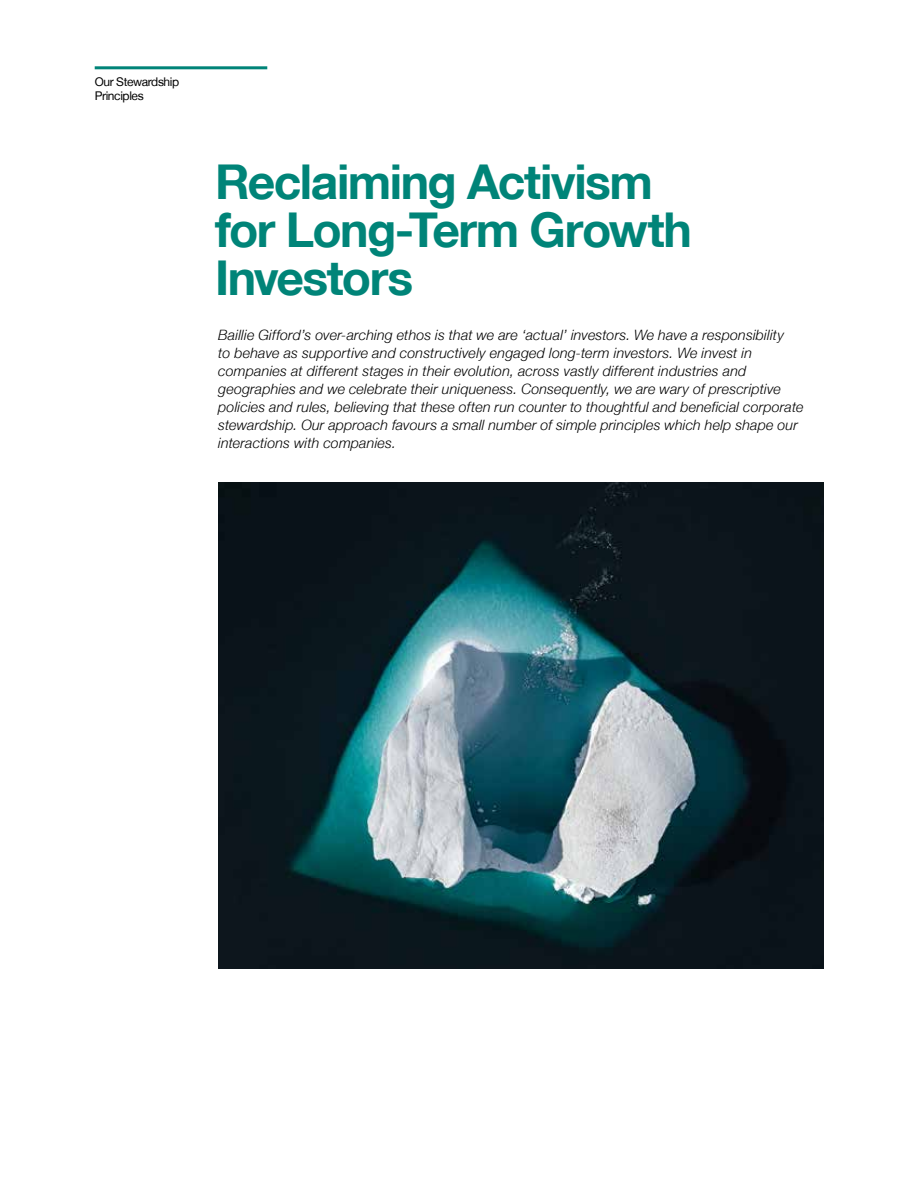
<style>
.page{position:relative;width:918px;height:1188px;background:#fff}
.page>*{position:absolute;margin:0;border:0;box-sizing:border-box;transform-origin:0 0}
.t1{font:700 48px/48px "Helvetica Neue LT";letter-spacing:-.03em;color:#008478}
.t2{font:italic 300 14.25px/18px "Helvetica Neue LT";letter-spacing:.01em;color:#000}
.t3{font:12px/13.5px "Helvetica Neue LT";letter-spacing:-.03em;color:#000}
</style>
<div class="page">
<hr style="left:95px;top:66px;width:172px;height:3px;background:#008478">
<img style="left:218px;top:482px;width:605px;height:486px">
<p class="t3" style="left:95px;top:75px;width:86px">Our Stewardship<br>Principles</p>
<h1 class="t1" style="left:215px;top:157px;width:478px">Reclaiming Activism for Long-Term Growth<br>Investors</h1>
<p class="t2" style="left:218px;top:326px;width:587px">Baillie Gifford’s over-arching ethos is that we are ‘actual’ investors. We have a responsibility<br>to behave as supportive and constructively engaged long-term investors. We invest in companies at different stages in their evolution, across vastly different industries and geographies and we celebrate their uniqueness. Consequently, we are wary of prescriptive policies and rules, believing that these often run counter to thoughtful and beneficial corporate stewardship. Our approach favours a small number of simple principles which help shape our interactions with companies.</p>
</div>
